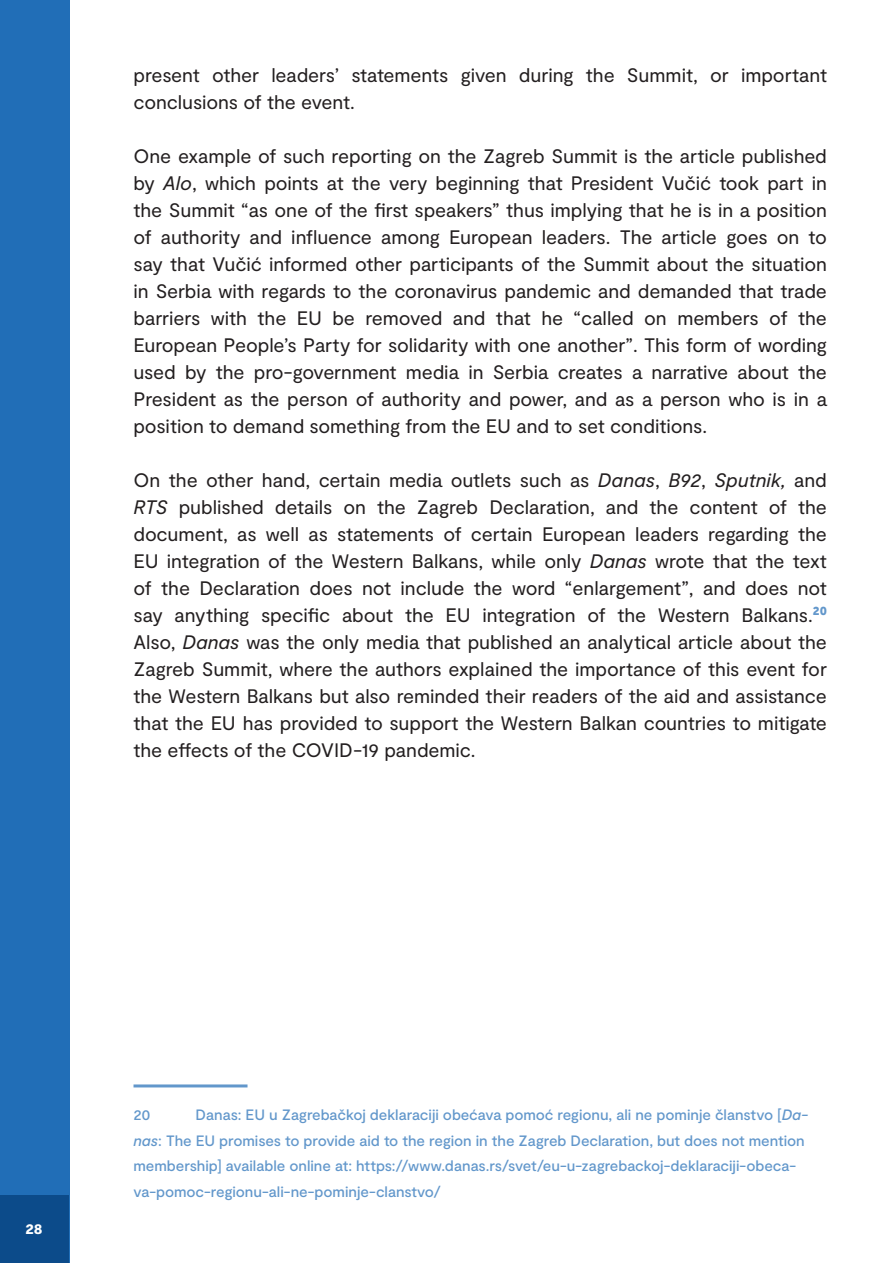
<style>
.page{position:relative;width:893px;height:1263px;background:#fff}
.page>*{position:absolute;margin:0;border:0;box-sizing:border-box;transform-origin:0 0}
.t1{font:19.5px/27px "Moderat";letter-spacing:-.005em;color:#231f20;text-align:justify}
.t2{font:500 15px/25.5px "Moderat";letter-spacing:-.005em;color:#6297cb}
.t3{font:900 15px "Moderat";color:#fff}
.s1{font-style:italic}
</style>
<div class="page">
<div style="left:0;top:0;width:69px;height:1263px;background:#216eb7"></div>
<div style="left:0;top:1195px;width:69px;height:68px;background:#0c4b8a"></div>
<hr style="left:134px;top:1084px;width:114px;height:3px;background:#6297cb">
<p class="t1" style="left:134px;top:62px;width:695px">present other leaders’ statements given during the Summit, or important conclusions of the event.</p>
<p class="t1" style="left:134px;top:143px;width:695px">One example of such reporting on the Zagreb Summit is the article published by <span class="s1">Alo</span>, which points at the very beginning that President Vučić took part in the Summit “as one of the first speakers” thus implying that he is in a position of authority and influence among European leaders. The article goes on to say that Vučić informed other participants of the Summit about the situation in Serbia with regards to the coronavirus pandemic and demanded that trade barriers with the EU be removed and that he “called on members of the European People’s Party for solidarity with one another”. This form of wording used by the pro-government media in Serbia creates a narrative about the President as the person of authority and power, and as a person who is in a position to demand something from the EU and to set conditions.</p>
<p class="t1" style="left:133px;top:467px;width:695px">On the other hand, certain media outlets such as <span class="s1">Danas</span>, <span class="s1">B92</span>, <span class="s1">Sputnik,</span> and <span class="s1">RTS</span> published details on the Zagreb Declaration, and the content of the document, as well as statements of certain European leaders regarding the EU integration of the Western Balkans, while only <span class="s1">Danas</span> wrote that the text of the Declaration does not include the word “enlargement”, and does not say anything specific about the EU integration of the Western Balkans.<sup>20<br></sup>Also, <span class="s1">Danas</span> was the only media that published an analytical article about the Zagreb Summit, where the authors explained the importance of this event for the Western Balkans but also reminded their readers of the aid and assistance that the EU has provided to support the Western Balkan countries to mitigate the effects of the COVID-19 pandemic.</p>
<p class="t3" style="left:26px;top:1220px;width:19px">28</p>
<p class="t2" style="left:134px;top:1103px;width:676px;text-indent:62px">Danas: EU u Zagrebačkoj deklaraciji obećava pomoć regionu, ali ne pominje članstvo [<span class="s1">Da&shy;nas</span>: The EU promises to provide aid to the region in the Zagreb Declaration, but does not mention membership] available online at: https://www.danas.rs/svet/eu-u-zagrebackoj-deklaraciji-obeca&shy;va-pomoc-regionu-ali-ne-pominje-clanstvo/</p>
<p class="t2" style="left:134px;top:1103px;width:19px">20</p>
</div>
